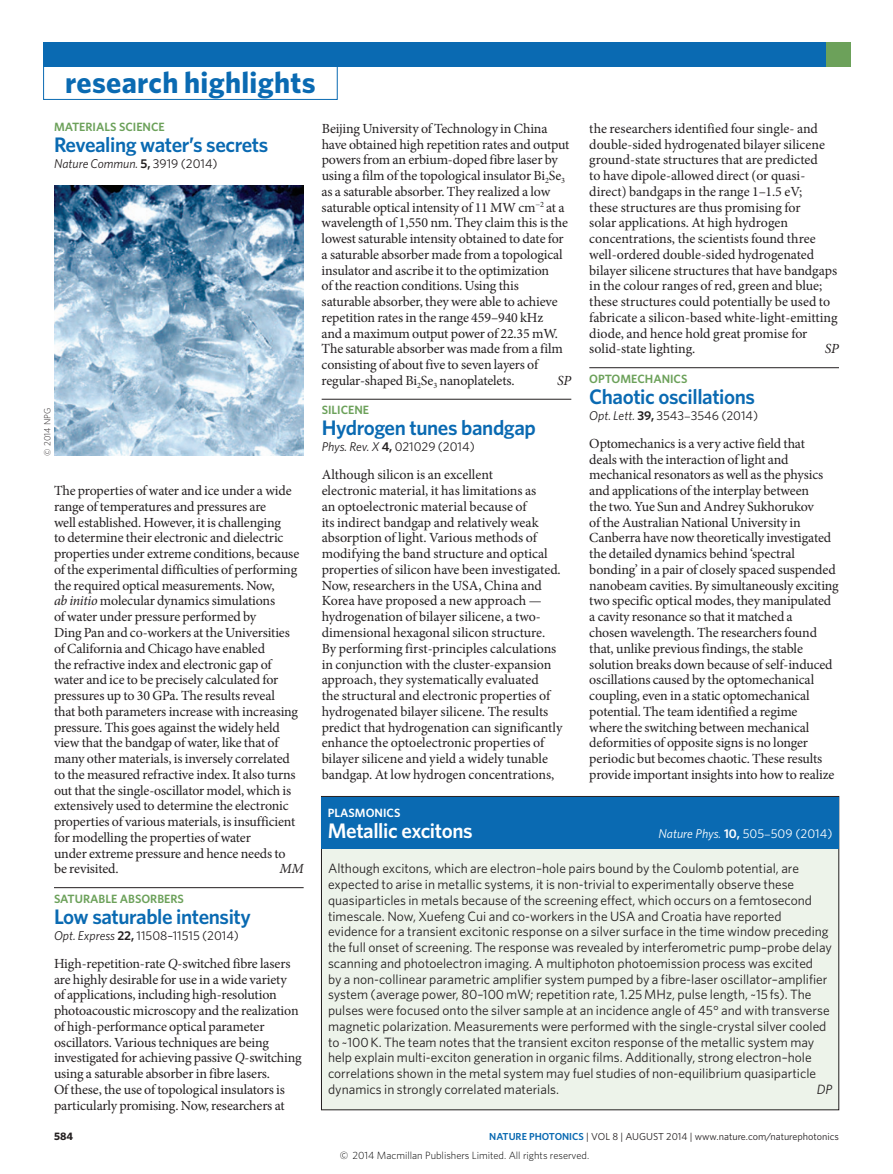
<style>
.page{position:relative;width:893px;height:1174px;background:#fff}
.page>*{position:absolute;margin:0;border:0;box-sizing:border-box;transform-origin:0 0}
.t1{font:700 30px "Whitney";letter-spacing:.01em;color:#0a6ab2}
.Title{font:600 21px "Whitney";letter-spacing:-.02em;color:#0a6ab2}
.Title-2{font:600 21px "Whitney";letter-spacing:-.02em;color:#fff}
.Body_first{font:13.95px/15.8px "Minion Pro";letter-spacing:-.01em;color:#231f20}
.Body_first-2{font:italic 13.95px "Minion Pro";color:#231f20}
.Box_body_first{font:13.5px/15.8px "Whitney";color:#231f20}
.Box_body_first-2{font:italic 13.5px "Whitney";color:#231f20}
.Journal_DOI_ref{font:12.75px "Whitney";color:#231f20}
.Title-3{font:12.75px "Whitney";color:#fff}
.Journal_DOI_ref-2{font:italic 12.75px "Whitney";color:#231f20}
.Subject_w_rule{font:600 12px "Whitney";color:#6ca15a}
.Subject{font:600 12px "Whitney";color:#6ca15a}
.Subject-2{font:600 12px "Whitney";color:#fff}
.t2{font:700 10.8px "Whitney";color:#231f20}
.t3{font:10.5px "Whitney Light 2";color:#000}
.t4{font:10.2px "Whitney";color:#231f20}
.Picture_credit{font:300 9px "Whitney";color:#231f20}
.s1{font-weight:600;font-style:normal}
.s2{font-style:normal}
.s3{font-style:italic}
.s4{font-weight:600}
.s5{font-family:"Minion Pro"}
.s6{font-weight:600;color:#0a6ab2}
</style>
<div class="page">
<div style="left:43px;top:66px;width:295px;height:34px;border:1px solid #0a6ab2"></div>
<div style="left:43px;top:43px;width:806px;height:24px;background:#0a6ab2"></div>
<div style="left:826px;top:43px;width:24px;height:24px;background:#6ca15a"></div>
<hr style="left:54px;top:887px;width:250px;height:1px;background:#231f20">
<hr style="left:322px;top:399px;width:249px;height:1px;background:#231f20">
<hr style="left:589px;top:367px;width:250px;height:1px;background:#231f20">
<img style="left:54px;top:185px;width:250px;height:270px">
<div style="left:321px;top:796px;width:518px;height:313px;background:#edf3ea"></div>
<div style="left:321px;top:796px;width:518px;height:52px;background:#0a6ab2"></div>
<p class="t1" style="left:65px;top:62px;width:252px">research highlights</p>
<p class="Subject" style="left:54px;top:119px;width:112px">MATERIALS SCIENCE</p>
<p class="Title" style="left:54px;top:131px;width:216px">Revealing water’s secrets</p>
<p class="Journal_DOI_ref-2" style="left:54px;top:155px;width:165px">Nature Commun. <span class="s1">5,</span> <span class="s2">3919 (2014)</span></p>
<p class="Body_first" style="left:322px;top:120px;width:249px">Beijing University of Technology in China have obtained high repetition rates and output powers from an erbium-doped fibre laser by using a film of the topological insulator Bi<sub>2</sub>Se<sub>3 </sub>as a saturable absorber. They realized a low saturable optical intensity of 11 MW cm<sup>−2</sup> at a wavelength of 1,550 nm. They claim this is the lowest saturable intensity obtained to date for a saturable absorber made from a topological insulator and ascribe it to the optimization<br>of the reaction conditions. Using this saturable absorber, they were able to achieve repetition rates in the range 459–940 kHz<br>and a maximum output power of 22.35 mW.<br>The saturable absorber was made from a film consisting of about five to seven layers of regular-shaped Bi<sub>2</sub>Se<sub>3</sub> nanoplatelets.</p>
<p class="Body_first" style="left:589px;top:120px;width:250px">the researchers identified four single- and double-sided hydrogenated bilayer silicene ground-state structures that are predicted<br>to have dipole-allowed direct (or quasi&shy;direct) bandgaps in the range 1–1.5 eV;<br>these structures are thus promising for<br>solar applications. At high hydrogen concentrations, the scientists found three well-ordered double-sided hydrogenated bilayer silicene structures that have bandgaps in the colour ranges of red, green and blue; these structures could potentially be used to fabricate a silicon-based white-light-emitting diode, and hence hold great promise for solid-state lighting.</p>
<p class="Body_first-2" style="left:825px;top:339px;width:16px">SP</p>
<p class="Subject_w_rule" style="left:589px;top:371px;width:100px">OPTOMECHANICS</p>
<p class="Title" style="left:589px;top:382px;width:167px">Chaotic oscillations</p>
<p class="Journal_DOI_ref" style="left:589px;top:407px;width:170px"><span class="s3">Opt. Lett.</span> <span class="s4">39,</span> 3543<span class="s5">–</span>3546 (2014)</p>
<p class="Body_first" style="left:589px;top:435px;width:251px">Optomechanics is a very active field that<br>deals with the interaction of light and mechanical resonators as well as the physics and applications of the interplay between<br>the two. Yue Sun and Andrey Sukhorukov<br>of the Australian National University in Canberra have now theoretically investigated the detailed dynamics behind ‘spectral bonding’ in a pair of closely spaced suspended nanobeam cavities. By simultaneously exciting two specific optical modes, they manipulated a cavity resonance so that it matched a<br>chosen wavelength. The researchers found that, unlike previous findings, the stable solution breaks down because of self-induced oscillations caused by the optomechanical coupling, even in a static optomechanical potential. The team identified a regime<br>where the switching between mechanical deformities of opposite signs is no longer periodic but becomes chaotic. These results provide important insights into how to realize</p>
<p class="Body_first-2" style="left:557px;top:371px;width:16px">SP</p>
<p class="Subject_w_rule" style="left:322px;top:402px;width:49px">SILICENE</p>
<p class="Title" style="left:322px;top:414px;width:216px">Hydrogen tunes bandgap</p>
<p class="Journal_DOI_ref" style="left:322px;top:438px;width:155px"><span class="s3">Phys. Rev. X</span> <span class="s4">4,</span> 021029 (2014)</p>
<p class="Body_first" style="left:322px;top:467px;width:242px">Although silicon is an excellent<br>electronic material, it has limitations as<br>an optoelectronic material because of<br>its indirect bandgap and relatively weak absorption of light. Various methods of modifying the band structure and optical properties of silicon have been investigated.<br>Now, researchers in the USA, China and Korea have proposed a new approach — hydrogenation of bilayer silicene, a two&shy;dimensional hexagonal silicon structure.<br>By performing first-principles calculations in conjunction with the cluster-expansion approach, they systematically evaluated<br>the structural and electronic properties of hydrogenated bilayer silicene. The results predict that hydrogenation can significantly enhance the optoelectronic properties of bilayer silicene and yield a widely tunable bandgap. At low hydrogen concentrations,</p>
<p class="Picture_credit" style="left:41px;top:455px;width:49px;rotate:-90deg">© 2014 NPG</p>
<p class="Body_first" style="left:54px;top:483px;width:247px">The properties of water and ice under a wide range of temperatures and pressures are<br>well established. However, it is challenging<br>to determine their electronic and dielectric properties under extreme conditions, because of the experimental difficulties of performing the required optical measurements. Now,<br><span class="s3">ab initio</span> molecular dynamics simulations<br>of water under pressure performed by<br>Ding Pan and co-workers at the Universities of California and Chicago have enabled<br>the refractive index and electronic gap of water and ice to be precisely calculated for pressures up to 30 GPa. The results reveal that both parameters increase with increasing pressure. This goes against the widely held view that the bandgap of water, like that of many other materials, is inversely correlated to the measured refractive index. It also turns out that the single-oscillator model, which is extensively used to determine the electronic properties of various materials, is insufficient for modelling the properties of water<br>under extreme pressure and hence needs to be revisited.</p>
<p class="Subject-2" style="left:328px;top:804px;width:74px">PLASMONICS</p>
<p class="Title-2" style="left:328px;top:816px;width:146px">Metallic excitons</p>
<p class="Title-3" style="left:658px;top:825px;width:175px"><span class="s3">Nature Phys.</span> <span class="s4">10,</span> 505<span class="s5">–</span>509 (2014)</p>
<p class="Box_body_first" style="left:328px;top:860px;width:505px">Although excitons, which are electron–hole pairs bound by the Coulomb potential, are expected to arise in metallic systems, it is non-trivial to experimentally observe these quasiparticles in metals because of the screening effect, which occurs on a femtosecond timescale. Now, Xuefeng Cui and co-workers in the USA and Croatia have reported evidence for a transient excitonic response on a silver surface in the time window preceding the full onset of screening. The response was revealed by interferometric pump–probe delay scanning and photoelectron imaging. A multiphoton photoemission process was excited<br>by a non-collinear parametric amplifier system pumped by a fibre-laser oscillator–amplifier system (average power, 80–100 mW; repetition rate, 1.25 MHz, pulse length, ~15 fs). The pulses were focused onto the silver sample at an incidence angle of 45° and with transverse magnetic polarization. Measurements were performed with the single-crystal silver cooled to ~100 K. The team notes that the transient exciton response of the metallic system may help explain multi-exciton generation in organic films. Additionally, strong electron–hole correlations shown in the metal system may fuel studies of non-equilibrium quasiparticle dynamics in strongly correlated materials.</p>
<p class="Body_first-2" style="left:279px;top:859px;width:26px">MM</p>
<p class="Subject_w_rule" style="left:54px;top:890px;width:131px">SATURABLE ABSORBERS</p>
<p class="Title" style="left:54px;top:902px;width:198px">Low saturable intensity</p>
<p class="Journal_DOI_ref" style="left:54px;top:926px;width:187px"><span class="s3">Opt. Express</span> <span class="s4">22,</span> 11508–11515 (2014)</p>
<p class="Body_first" style="left:54px;top:955px;width:249px">High-repetition-rate <span class="s3">Q</span>-switched fibre lasers are highly desirable for use in a wide variety<br>of applications, including high-resolution photoacoustic microscopy and the realization of high-performance optical parameter oscillators. Various techniques are being investigated for achieving passive <span class="s3">Q</span>-switching using a saturable absorber in fibre lasers.<br>Of these, the use of topological insulators is particularly promising. Now, researchers at</p>
<p class="Box_body_first-2" style="left:817px;top:1080px;width:17px">DP</p>
<p class="t2" style="left:54px;top:1129px;width:21px">584</p>
<p class="t4" style="left:489px;top:1129px;width:351px"><span class="s6">NATURE PHOTONICS</span> | VOL 8 | AUGUST 2014 | www.nature.com/naturephotonics</p>
<p class="t3" style="left:340px;top:1148px;width:251px">© 2014 Macmillan Publishers Limited. All rights reserved.</p>
</div>
